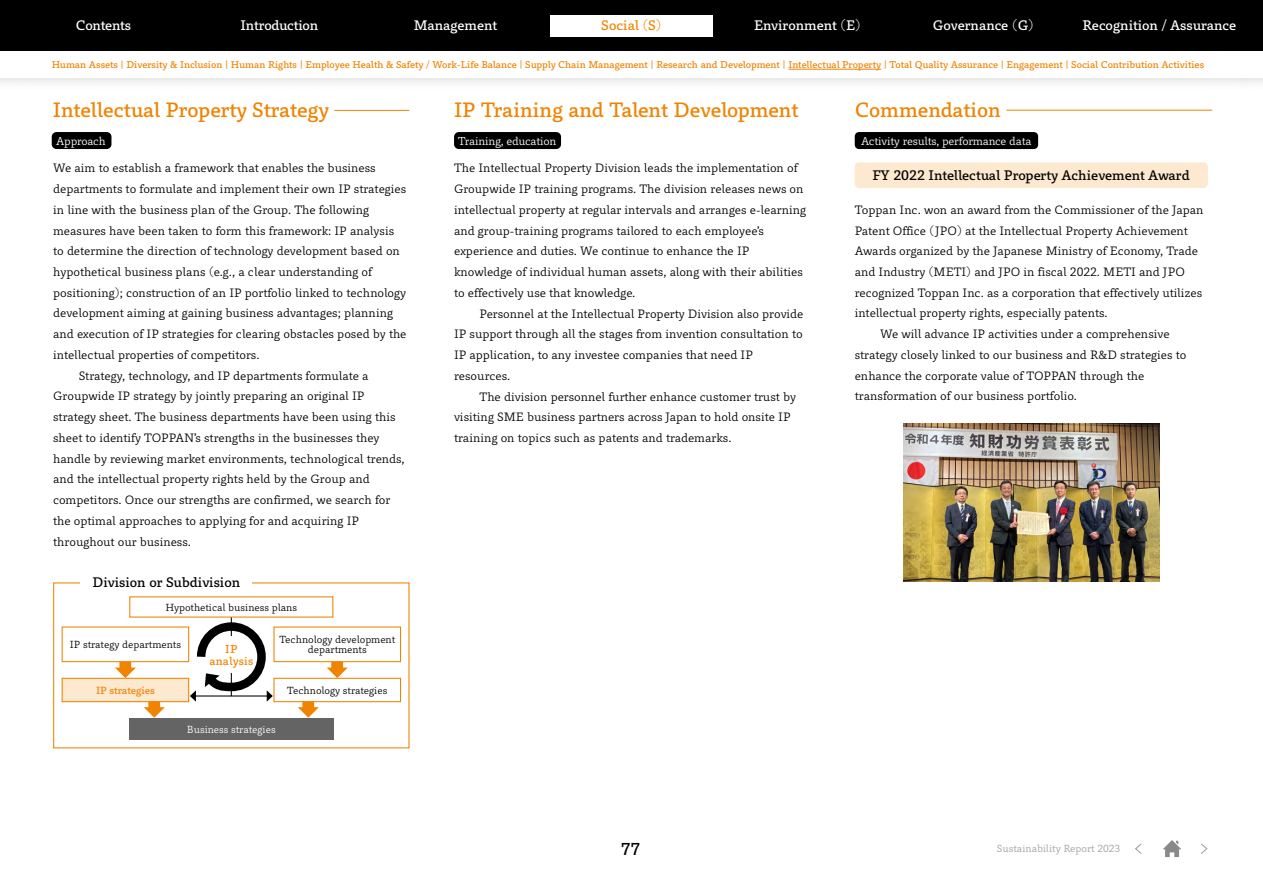
<style>
.page{position:relative;width:1263px;height:893px;background:#fff}
.page>*{position:absolute;margin:0;border:0;box-sizing:border-box;transform-origin:0 0}
.t1{font:19.2px "P Bunkyu Go Pr 6 N DB";color:#f08300}
.t2{font:15.9px "P Bunkyu Go Pr 6 N DB";color:#000}
.t3{font:12.75px "P Bunkyu Go Pr 6 N DB";letter-spacing:-.01em;color:#fff}
.t4{font:12.75px "P Bunkyu Go Pr 6 N DB";color:#000}
.t5{font:12.75px "Toppan Bunkyu Gothic Pr 6 N DB";color:#000}
.t6{font:12.75px "P Bunkyu Go Pr 6 N DB";color:#f08300}
.t7{font:11.25px/20.7px "Toppan Bunkyu Gothic Pr 6 N";color:#000}
.t8{font:10.65px "P Bunkyu Go Pr 6 N R";letter-spacing:-.015em;color:#fff}
.t9{font:10.65px/12.8px "Toppan Bunkyu Gothic Pr 6 N DB";letter-spacing:.02em;color:#f08300;text-align:center}
.t10{font:9.6px/10.6px "Toppan Bunkyu Gothic Pr 6 N";color:#000;text-align:center}
.t11{font:9.6px "P Bunkyu Go Pr 6 N R";color:#9fa0a0}
.t12{font:9.6px "Toppan Bunkyu Gothic Pr 6 N";color:#fff}
.t13{font:9.6px "Toppan Bunkyu Gothic Pr 6 N DB";color:#f08300}
.t14{font:9.15px "P Bunkyu Go Pr 6 N DB";color:#f08300}
</style>
<div class="page">
<svg style="left:1135px;top:843px;width:7px;height:11px"></svg>
<svg style="left:1201px;top:843px;width:7px;height:11px"></svg>
<svg style="left:1163px;top:840px;width:18px;height:17px"></svg>
<hr style="left:1006px;top:110px;width:206px;height:1px;background:#f08300">
<img style="left:903px;top:423px;width:256px;height:158px">
<hr style="left:334px;top:110px;width:75px;height:1px;background:#f08300">
<div style="left:52px;top:132px;width:59px;height:17px;background:#000;border-radius:5px"></div>
<div style="left:855px;top:162px;width:353px;height:26px;background:#fde8d0;border-radius:4px"></div>
<div style="left:855px;top:132px;width:183px;height:17px;background:#000;border-radius:4px"></div>
<div style="left:454px;top:132px;width:107px;height:17px;background:#000;border-radius:5px"></div>
<div style="left:62px;top:626px;width:127px;height:36px;border:1px solid #f08300"></div>
<div style="left:273px;top:626px;width:128px;height:36px;border:1px solid #f08300"></div>
<div style="left:273px;top:678px;width:128px;height:24px;border:1px solid #f08300"></div>
<div style="left:62px;top:678px;width:127px;height:24px;background:#fde8d0"></div>
<div style="left:62px;top:678px;width:127px;height:24px;border:1px solid #f08300"></div>
<div style="left:129px;top:719px;width:204px;height:21px;background:#656464"></div>
<div style="left:119px;top:662px;width:12px;height:10px;background:#f08300"></div>
<svg style="left:115px;top:667px;width:21px;height:11px"></svg>
<div style="left:331px;top:662px;width:12px;height:10px;background:#f08300"></div>
<svg style="left:327px;top:667px;width:21px;height:11px"></svg>
<div style="left:148px;top:701px;width:12px;height:10px;background:#f08300"></div>
<svg style="left:144px;top:707px;width:21px;height:11px"></svg>
<div style="left:302px;top:701px;width:12px;height:10px;background:#f08300"></div>
<svg style="left:298px;top:707px;width:21px;height:11px"></svg>
<svg style="left:190px;top:618px;width:83px;height:84px"></svg>
<div style="left:0;top:37px;width:1263px;height:55px;background:#000;opacity:.2"></div>
<div style="left:0;top:51px;width:1263px;height:27px;background:#fff"></div>
<div style="left:0;top:0;width:1263px;height:51px;background:#000"></div>
<div style="left:550px;top:15px;width:163px;height:21px;background:#fff"></div>
<hr style="left:788px;top:69px;width:93px;height:1px;background:#f08300">
<p class="t3" style="left:76px;top:19px;width:57px">Contents</p>
<p class="t3" style="left:241px;top:19px;width:79px">Introduction</p>
<p class="t3" style="left:414px;top:19px;width:85px">Management</p>
<p class="t6" style="left:601px;top:19px;width:62px">Social (S)</p>
<p class="t3" style="left:754px;top:19px;width:108px">Environment (E)</p>
<p class="t3" style="left:933px;top:19px;width:102px">Governance (G)</p>
<p class="t3" style="left:1082px;top:19px;width:155px">Recognition / Assurance</p>
<p class="t14" style="left:52px;top:59px;width:1154px">Human Assets | Diversity &amp; Inclusion | Human Rights | Employee Health &amp; Safety / Work-Life Balance | Supply Chain Management | Research and Development | Intellectual Property | Total Quality Assurance | Engagement | Social Contribution Activities</p>
<h1 class="t1" style="left:53px;top:99px;width:278px">Intellectual Property Strategy</h1>
<h1 class="t1" style="left:454px;top:99px;width:346px">IP Training and Talent Development</h1>
<h1 class="t1" style="left:855px;top:99px;width:148px">Commendation</h1>
<p class="t8" style="left:56px;top:135px;width:51px">Approach</p>
<p class="t4" style="left:872px;top:168px;width:319px">FY 2022 Intellectual Property Achievement Award</p>
<p class="t7" style="left:855px;top:200px;width:350px">Toppan Inc. won an award from the Commissioner of the Japan</p>
<p class="t7" style="left:855px;top:220px;width:335px">Patent Office (JPO) at the Intellectual Property Achievement</p>
<p class="t7" style="left:855px;top:241px;width:345px">Awards organized by the Japanese Ministry of Economy, Trade</p>
<p class="t7" style="left:855px;top:262px;width:332px">and Industry (METI) and JPO in fiscal 2022. METI and JPO</p>
<p class="t7" style="left:855px;top:282px;width:349px">recognized Toppan Inc. as a corporation that effectively utilizes</p>
<p class="t7" style="left:855px;top:303px;width:254px">intellectual property rights, especially patents.</p>
<p class="t7" style="left:880px;top:324px;width:291px">We will advance IP activities under a comprehensive</p>
<p class="t7" style="left:855px;top:345px;width:333px">strategy closely linked to our business and R&amp;D strategies to</p>
<p class="t7" style="left:855px;top:365px;width:291px">enhance the corporate value of TOPPAN through the</p>
<p class="t7" style="left:855px;top:386px;width:224px">transformation of our business portfolio.</p>
<p class="t8" style="left:458px;top:135px;width:100px">Training, education</p>
<p class="t8" style="left:861px;top:135px;width:172px">Activity results, performance data</p>
<p class="t7" style="left:53px;top:158px;width:324px">We aim to establish a framework that enables the business</p>
<p class="t7" style="left:53px;top:179px;width:355px">departments to formulate and implement their own IP strategies</p>
<p class="t7" style="left:53px;top:200px;width:317px">in line with the business plan of the Group. The following</p>
<p class="t7" style="left:53px;top:220px;width:342px">measures have been taken to form this framework: IP analysis</p>
<p class="t7" style="left:53px;top:241px;width:348px">to determine the direction of technology development based on</p>
<p class="t7" style="left:53px;top:262px;width:320px">hypothetical business plans (e.g., a clear understanding of</p>
<p class="t7" style="left:53px;top:283px;width:354px">positioning); construction of an IP portfolio linked to technology</p>
<p class="t7" style="left:53px;top:303px;width:341px">development aiming at gaining business advantages; planning</p>
<p class="t7" style="left:53px;top:324px;width:355px">and execution of IP strategies for clearing obstacles posed by the</p>
<p class="t7" style="left:53px;top:345px;width:208px">intellectual properties of competitors.</p>
<p class="t7" style="left:79px;top:365px;width:291px">Strategy, technology, and IP departments formulate a</p>
<p class="t7" style="left:53px;top:386px;width:313px">Groupwide IP strategy by jointly preparing an original IP</p>
<p class="t7" style="left:53px;top:407px;width:344px">strategy sheet. The business departments have been using this</p>
<p class="t7" style="left:53px;top:428px;width:328px">sheet to identify TOPPAN’s strengths in the businesses they</p>
<p class="t7" style="left:53px;top:448px;width:353px">handle by reviewing market environments, technological trends,</p>
<p class="t7" style="left:53px;top:469px;width:318px">and the intellectual property rights held by the Group and</p>
<p class="t7" style="left:53px;top:490px;width:339px">competitors. Once our strengths are confirmed, we search for</p>
<p class="t7" style="left:53px;top:511px;width:307px">the optimal approaches to applying for and acquiring IP</p>
<p class="t7" style="left:53px;top:531px;width:139px">throughout our business.</p>
<p class="t7" style="left:454px;top:158px;width:354px">The Intellectual Property Division leads the implementation of Groupwide IP training programs. The division releases news on intellectual property at regular intervals and arranges e-learning and group-training programs tailored to each employee’s experience and duties. We continue to enhance the IP knowledge of individual human assets, along with their abilities to effectively use that knowledge.</p>
<p class="t7" style="left:454px;top:303px;width:351px;text-indent:26px">Personnel at the Intellectual Property Division also provide IP support through all the stages from invention consultation to IP application, to any investee companies that need IP resources.</p>
<p class="t7" style="left:454px;top:386px;width:343px;text-indent:26px">The division personnel further enhance customer trust by visiting SME business partners across Japan to hold onsite IP training on topics such as patents and trademarks.</p>
<p class="t5" style="left:92px;top:576px;width:149px">Division or Subdivision</p>
<p class="t10" style="left:165px;top:602px;width:133px">Hypothetical business plans</p>
<p class="t10" style="left:70px;top:639px;width:113px">IP strategy departments</p>
<p class="t10" style="left:279px;top:634px;width:117px">Technology development departments</p>
<p class="t13" style="left:96px;top:685px;width:60px">IP strategies</p>
<p class="t10" style="left:287px;top:685px;width:102px">Technology strategies</p>
<p class="t12" style="left:187px;top:724px;width:90px">Business strategies</p>
<p class="t9" style="left:209px;top:642px;width:45px">IP analysis</p>
<h2 class="t2" style="left:621px;top:840px;width:21px">77</h2>
<p class="t11" style="left:997px;top:843px;width:125px">Sustainability Report 2023</p>
</div>
